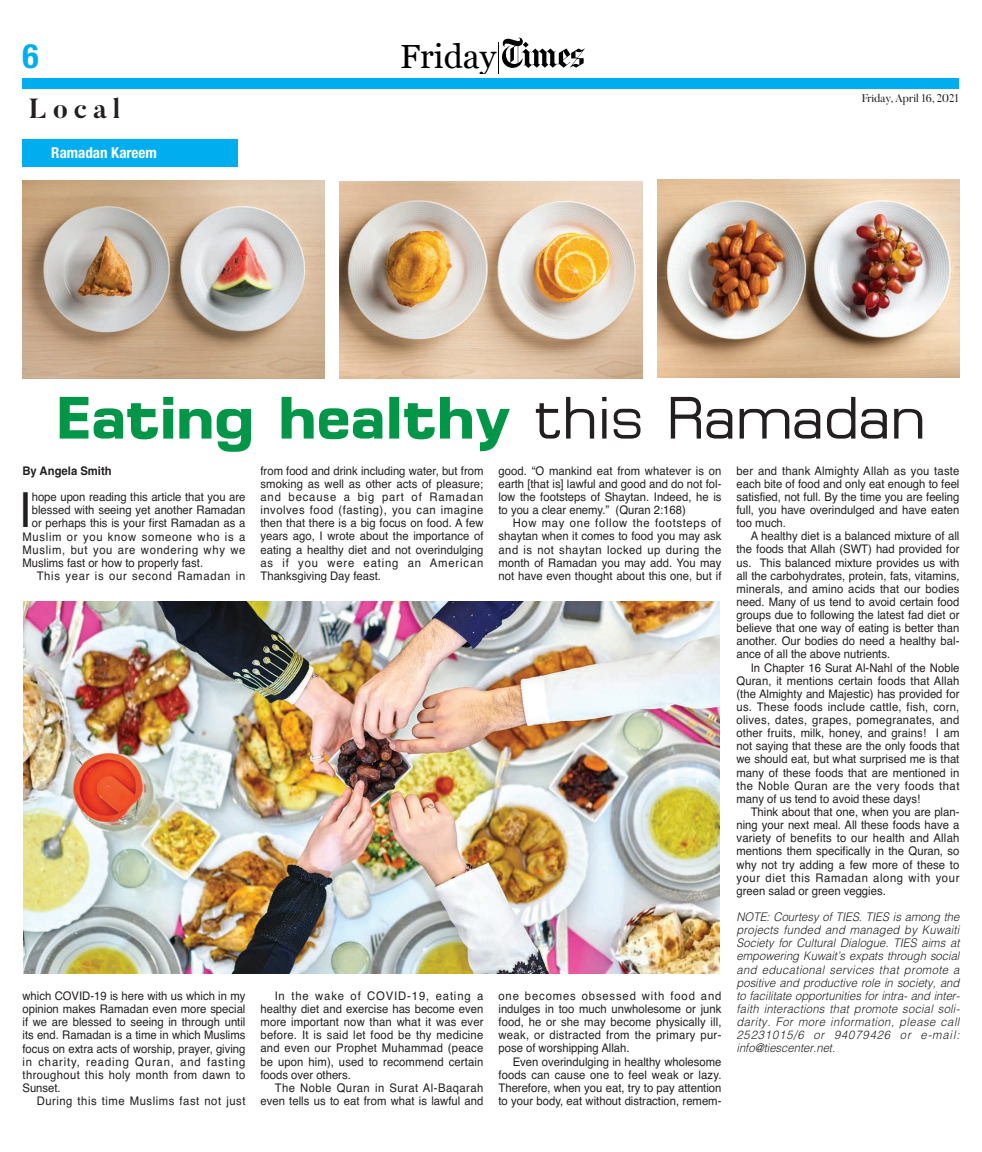
<style>
.page{position:relative;width:982px;height:1152px;background:#fff}
.page>*{position:absolute;margin:0;border:0;box-sizing:border-box;transform-origin:0 0}
.t1{font:48.38px "Helvetica";color:#231f20;scale:.95 1}
.t2{font:700 condensed 33.75px "Helvetica Neue";color:#00aeef}
.t3{font:33.5px "Georgia";color:#000}
.t4{font:700 27.5px "Butler";letter-spacing:.2em;color:#231f20}
.t5{font:700 condensed 15px "Helvetica Neue";color:#fff}
.t6{font:11.88px/13.1px "Helvetica";color:#231f20;text-align:justify;scale:.95 1}
.t7{font:italic 300 11.88px/13.1px "Helvetica";letter-spacing:.04em;color:#231f20;text-align:justify;scale:.95 1}
.t8{font:11.88px "Helvetica";letter-spacing:.06em;color:#231f20;scale:.95 1}
.t9{font:11.88px "Helvetica";letter-spacing:.045em;color:#231f20;scale:.95 1}
.t10{font:700 11.88px "Helvetica";color:#231f20;scale:.95 1}
.t11{font:11.25px "Butler";color:#231f20}
</style>
<div class="page">
<div style="left:22px;top:139px;width:215px;height:28px;background:#00aeef"></div>
<div style="left:22px;top:78px;width:937px;height:11px;background:#00aeef"></div>
<svg style="left:502px;top:37px;width:82px;height:31px"></svg>
<hr style="left:498px;top:42px;width:1px;height:32px;background:#000">
<img style="left:23px;top:602px;width:696px;height:371px">
<img style="left:23px;top:181px;width:302px;height:197px">
<img style="left:340px;top:181px;width:302px;height:197px">
<img style="left:657px;top:180px;width:302px;height:198px">
<svg style="left:536px;top:397px;width:386px;height:41px"></svg>
<svg style="left:60px;top:397px;width:450px;height:55px"></svg>
<h2 class="t2" style="left:22px;top:36px;width:18px">6</h2>
<h3 class="t3" style="left:400px;top:37px;width:98px">Friday</h3>
<h3 class="t4" style="left:29px;top:92px;width:93px">Local</h3>
<p class="t11" style="left:862px;top:92px;width:98px">Friday, April 16, 2021</p>
<p class="t5" style="left:51px;top:144px;width:107px">Ramadan Kareem</p>
<p class="t10" style="left:23px;top:466px;width:95px">By Angela Smith</p>
<h1 class="t1" style="left:19px;top:492px;width:15px">I</h1>
<p class="t6" style="left:32px;top:491px;width:226px">hope upon reading this article that you are</p>
<p class="t6" style="left:32px;top:504px;width:226px">blessed with seeing yet another Ramadan</p>
<p class="t6" style="left:32px;top:518px;width:226px">or perhaps this is your first Ramadan as a</p>
<p class="t8" style="left:23px;top:532px;width:236px">Muslim or you know someone who is a</p>
<p class="t8" style="left:23px;top:545px;width:236px">Muslim, but you are wondering why we</p>
<p class="t6" style="left:23px;top:557px;width:192px">Muslims fast or how to properly fast.</p>
<p class="t8" style="left:37px;top:571px;width:221px">This year is our second Ramadan in</p>
<p class="t6" style="left:23px;top:990px;width:236px">which COVID-19 is here with us which in my opinion makes Ramadan even more special if we are blessed to seeing in through until its end. Ramadan is a time in which Muslims focus on extra acts of worship, prayer, giving in charity, reading Quran, and fasting throughout this holy month from dawn to Sunset.</p>
<p class="t9" style="left:37px;top:1096px;width:221px">During this time Muslims fast not just</p>
<p class="t6" style="left:260px;top:465px;width:236px">from food and drink including water, but from smoking as well as other acts of pleasure; and because a big part of Ramadan involves food (fasting), you can imagine then that there is a big focus on food. A few years ago, I wrote about the importance of eating a healthy diet and not overindulging as if you were eating an American Thanksgiving Day feast.</p>
<p class="t6" style="left:260px;top:990px;width:236px;text-indent:14px">In the wake of COVID-19, eating a healthy diet and exercise has become even more important now than what it was ever before. It is said let food be thy medicine and even our Prophet Muhammad (peace be upon him), used to recommend certain foods over others.</p>
<p class="t6" style="left:260px;top:1082px;width:236px;text-align:right">The Noble Quran in Surat Al-Baqarah even tells us to eat from what is lawful and</p>
<p class="t6" style="left:498px;top:465px;width:236px">good. “O mankind eat from whatever is on earth [that is] lawful and good and do not fol&shy;low the footsteps of Shaytan. Indeed, he is to you a clear enemy.” (Quran 2:168)</p>
<p class="t6" style="left:498px;top:517px;width:236px;text-indent:14px">How may one follow the footsteps of shaytan when it comes to food you may ask and is not shaytan locked up during the month of Ramadan you may add. You may not have even thought about this one, but if</p>
<p class="t6" style="left:498px;top:990px;width:236px">one becomes obsessed with food and indulges in too much unwholesome or junk food, he or she may become physically ill, weak, or distracted from the primary pur&shy;pose of worshipping Allah.</p>
<p class="t6" style="left:498px;top:1056px;width:236px;text-indent:14px">Even overindulging in healthy wholesome foods can cause one to feel weak or lazy.<br>Therefore, when you eat, try to pay attention to your body, eat without distraction, remem-</p>
<p class="t6" style="left:736px;top:465px;width:236px">ber and thank Almighty Allah as you taste each bite of food and only eat enough to feel satisfied, not full. By the time you are feeling full, you have overindulged and have eaten too much.</p>
<p class="t6" style="left:736px;top:531px;width:236px;text-indent:14px">A healthy diet is a balanced mixture of all the foods that Allah (SWT) had provided for us. This balanced mixture provides us with all the carbohydrates, protein, fats, vitamins, minerals, and amino acids that our bodies need. Many of us tend to avoid certain food groups due to following the latest fad diet or believe that one way of eating is better than another. Our bodies do need a healthy bal&shy;ance of all the above nutrients.</p>
<p class="t6" style="left:736px;top:662px;width:236px;text-indent:14px">In Chapter 16 Surat Al-Nahl of the Noble Quran, it mentions certain foods that Allah (the Almighty and Majestic) has provided for us. These foods include cattle, fish, corn, olives, dates, grapes, pomegranates, and other fruits, milk, honey, and grains! I am not saying that these are the only foods that we should eat, but what surprised me is that many of these foods that are mentioned in the Noble Quran are the very foods that many of us tend to avoid these days!</p>
<p class="t6" style="left:736px;top:806px;width:236px;text-indent:14px">Think about that one, when you are plan&shy;ning your next meal. All these foods have a variety of benefits to our health and Allah mentions them specifically in the Quran, so why not try adding a few more of these to your diet this Ramadan along with your green salad or green veggies.</p>
<p class="t7" style="left:736px;top:911px;width:236px">NOTE: Courtesy of TIES. TIES is among the projects funded and managed by Kuwaiti Society for Cultural Dialogue. TIES aims at empowering Kuwait’s expats through social and educational services that promote a positive and productive role in society, and to facilitate opportunities for intra- and inter&shy;faith interactions that promote social soli&shy;darity. For more information, please call 25231015/6 or 94079426 or e-mail: info@tiescenter.net.</p>
</div>
